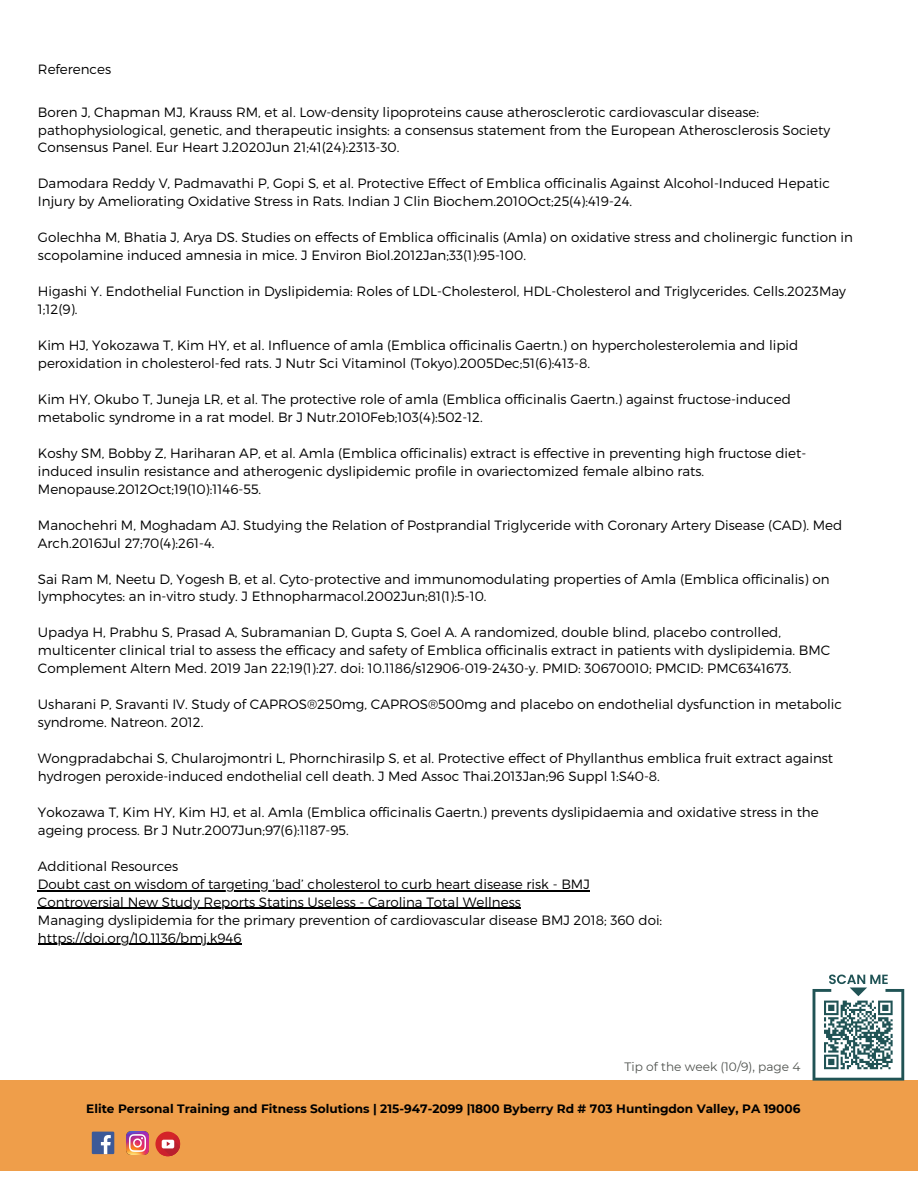
<style>
.page{position:relative;width:918px;height:1188px;background:#fff}
.page>*{position:absolute;margin:0;border:0;box-sizing:border-box;transform-origin:0 0}
.t1{font:300 13.5px/18px "Montserrat";color:#000}
.t2{font:700 12.15px "Montserrat";color:#000}
.t3{font:12.15px "Montserrat";color:#4f524e}
</style>
<div class="page">
<div style="left:0;top:1081px;width:918px;height:90px;background:#ef9e4a"></div>
<svg style="left:813px;top:975px;width:91px;height:106px"></svg>
<div style="left:92px;top:1132px;width:22px;height:22px;background:#3d5a98"></div>
<svg style="left:101px;top:1135px;width:10px;height:19px"></svg>
<img style="left:126px;top:1132px;width:23px;height:22px">
<div style="left:155px;top:1132px;width:25px;height:24px;background:#d42428;border-radius:50%"></div>
<svg style="left:159px;top:1135px;width:22px;height:22px"></svg>
<hr style="left:38px;top:890px;width:552px;height:1px;background:#000">
<hr style="left:38px;top:908px;width:483px;height:1px;background:#000">
<hr style="left:38px;top:944px;width:204px;height:1px;background:#000">
<p class="t1" style="left:38px;top:59px;width:75px">References</p>
<p class="t1" style="left:38px;top:102px;width:794px">Boren J, Chapman MJ, Krauss RM, et al. Low-density lipoproteins cause atherosclerotic cardiovascular disease: pathophysiological, genetic, and therapeutic insights: a consensus statement from the European Atherosclerosis Society<br>Consensus Panel. Eur Heart J.2020Jun 21;41(24):2313-30.</p>
<p class="t1" style="left:38px;top:174px;width:794px">Damodara Reddy V, Padmavathi P, Gopi S, et al. Protective Effect of Emblica officinalis Against Alcohol-Induced Hepatic<br>Injury by Ameliorating Oxidative Stress in Rats. Indian J Clin Biochem.2010Oct;25(4):419-24.</p>
<p class="t1" style="left:38px;top:228px;width:817px">Golechha M, Bhatia J, Arya DS. Studies on effects of Emblica officinalis (Amla) on oxidative stress and cholinergic function in scopolamine induced amnesia in mice. J Environ Biol.2012Jan;33(1):95-100.</p>
<p class="t1" style="left:38px;top:282px;width:810px">Higashi Y. Endothelial Function in Dyslipidemia: Roles of LDL-Cholesterol, HDL-Cholesterol and Triglycerides. Cells.2023May<br>1;12(9).</p>
<p class="t1" style="left:38px;top:336px;width:762px">Kim HJ, Yokozawa T, Kim HY, et al. Influence of amla (Emblica officinalis Gaertn.) on hypercholesterolemia and lipid peroxidation in cholesterol-fed rats. J Nutr Sci Vitaminol (Tokyo).2005Dec;51(6):413-8.</p>
<p class="t1" style="left:38px;top:389px;width:755px">Kim HY, Okubo T, Juneja LR, et al. The protective role of amla (Emblica officinalis Gaertn.) against fructose-induced metabolic syndrome in a rat model. Br J Nutr.2010Feb;103(4):502-12.</p>
<p class="t1" style="left:38px;top:443px;width:770px">Koshy SM, Bobby Z, Hariharan AP, et al. Amla (Emblica officinalis) extract is effective in preventing high fructose diet&shy;induced insulin resistance and atherogenic dyslipidemic profile in ovariectomized female albino rats.<br>Menopause.2012Oct;19(10):1146-55.</p>
<p class="t1" style="left:38px;top:515px;width:806px">Manochehri M, Moghadam AJ. Studying the Relation of Postprandial Triglyceride with Coronary Artery Disease (CAD). Med<br>Arch.2016Jul 27;70(4):261-4.</p>
<p class="t1" style="left:38px;top:569px;width:793px">Sai Ram M, Neetu D, Yogesh B, et al. Cyto-protective and immunomodulating properties of Amla (Emblica officinalis) on lymphocytes: an in-vitro study. J Ethnopharmacol.2002Jun;81(1):5-10.</p>
<p class="t1" style="left:38px;top:623px;width:794px">Upadya H, Prabhu S, Prasad A, Subramanian D, Gupta S, Goel A. A randomized, double blind, placebo controlled, multicenter clinical trial to assess the efficacy and safety of Emblica officinalis extract in patients with dyslipidemia. BMC<br>Complement Altern Med. 2019 Jan 22;19(1):27. doi: 10.1186/s12906-019-2430-y. PMID: 30670010; PMCID: PMC6341673.</p>
<p class="t1" style="left:38px;top:695px;width:806px">Usharani P, Sravanti IV. Study of CAPROS®250mg, CAPROS®500mg and placebo on endothelial dysfunction in metabolic syndrome. Natreon. 2012.</p>
<p class="t1" style="left:38px;top:749px;width:797px">Wongpradabchai S, Chularojmontri L, Phornchirasilp S, et al. Protective effect of Phyllanthus emblica fruit extract against hydrogen peroxide-induced endothelial cell death. J Med Assoc Thai.2013Jan;96 Suppl 1:S40-8.</p>
<p class="t1" style="left:38px;top:803px;width:782px">Yokozawa T, Kim HY, Kim HJ, et al. Amla (Emblica officinalis Gaertn.) prevents dyslipidaemia and oxidative stress in the ageing process. Br J Nutr.2007Jun;97(6):1187-95.</p>
<p class="t1" style="left:38px;top:856px;width:142px">Additional Resources</p>
<p class="t1" style="left:38px;top:874px;width:554px">Doubt cast on wisdom of targeting ‘bad’ cholesterol to curb heart disease risk - BMJ</p>
<p class="t1" style="left:38px;top:892px;width:485px">Controversial New Study Reports Statins Useless - Carolina Total Wellness</p>
<p class="t1" style="left:38px;top:910px;width:626px">Managing dyslipidemia for the primary prevention of cardiovascular disease BMJ 2018; 360 doi: https://doi.org/10.1136/bmj.k946</p>
<p class="t3" style="left:625px;top:1059px;width:177px">Tip of the week (10/9), page 4</p>
<p class="t2" style="left:86px;top:1102px;width:716px">Elite Personal Training and Fitness Solutions | 215-947-2099 |1800 Byberry Rd # 703 Huntingdon Valley, PA 19006</p>
</div>
